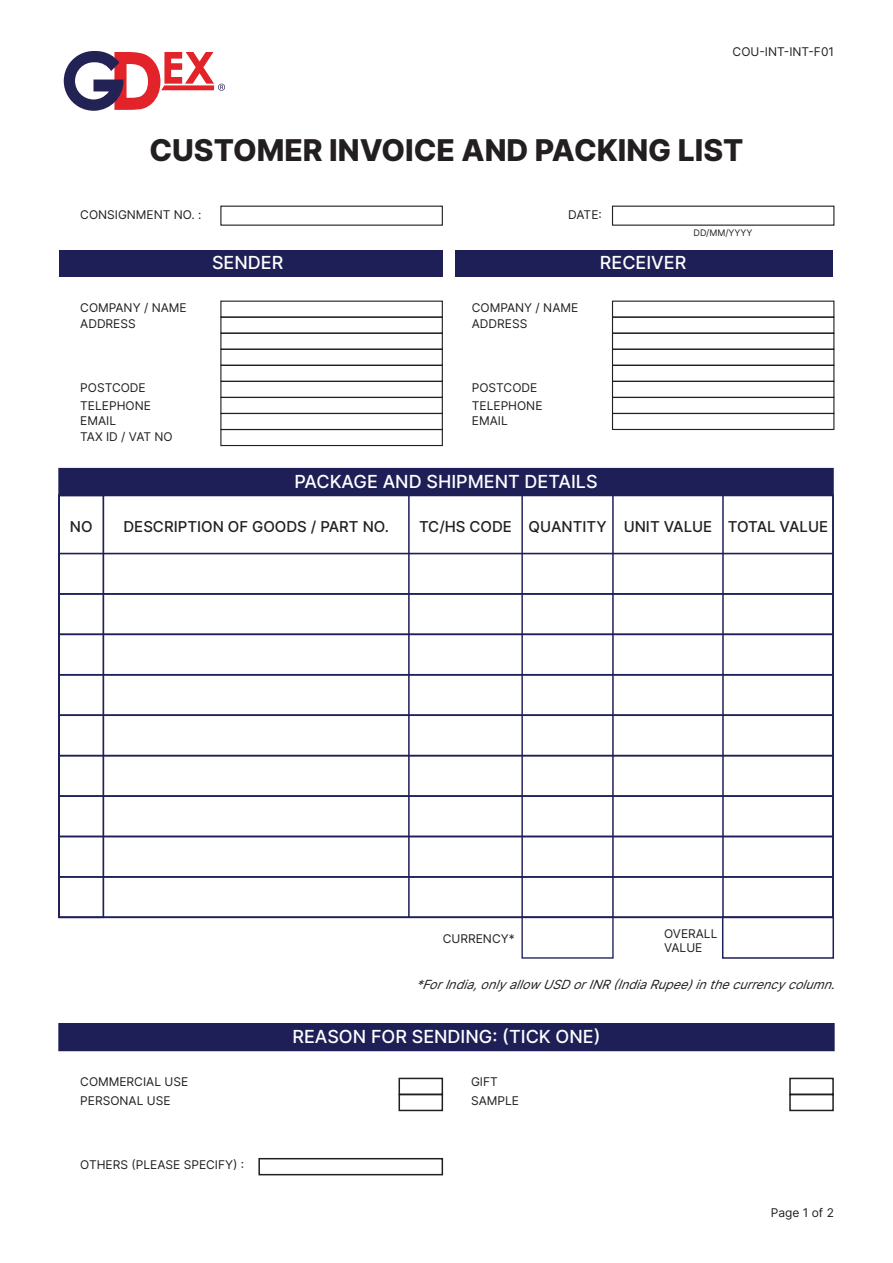
<style>
.page{position:relative;width:893px;height:1263px;background:#fff}
.page>*{position:absolute;margin:0;border:0;box-sizing:border-box;transform-origin:0 0}
.t1{font:800 30px "Inter";color:#231f20}
.t2{font:500 18px "Inter";color:#fff}
.t3{font:500 15px "Inter";color:#231f20}
.t4{font:italic 12.6px "Inter";color:#231f20}
.t5{font:12px/15.5px "Inter";color:#231f20}
.t6{font:9px "Inter";color:#231f20}
</style>
<div class="page">
<svg style="left:63px;top:51px;width:162px;height:60px"></svg>
<div style="left:220px;top:206px;width:223px;height:20px;border:1px solid #231f20"></div>
<div style="left:612px;top:206px;width:222px;height:20px;border:1px solid #231f20"></div>
<div style="left:59px;top:250px;width:383px;height:26px;background:#1e1f57"></div>
<div style="left:58px;top:468px;width:776px;height:28px;background:#1e1f57"></div>
<div style="left:58px;top:1023px;width:777px;height:28px;background:#1e1f57"></div>
<div style="left:456px;top:250px;width:377px;height:26px;background:#1e1f57"></div>
<div style="left:220px;top:317px;width:223px;height:17px;border:1px solid #231f20"></div>
<div style="left:220px;top:333px;width:223px;height:17px;border:1px solid #231f20"></div>
<div style="left:220px;top:349px;width:223px;height:17px;border:1px solid #231f20"></div>
<div style="left:220px;top:365px;width:223px;height:17px;border:1px solid #231f20"></div>
<div style="left:220px;top:381px;width:223px;height:17px;border:1px solid #231f20"></div>
<div style="left:398px;top:1078px;width:45px;height:17px;border:2px solid #231f20"></div>
<div style="left:398px;top:1094px;width:45px;height:17px;border:2px solid #231f20"></div>
<div style="left:789px;top:1078px;width:45px;height:17px;border:2px solid #231f20"></div>
<div style="left:789px;top:1094px;width:45px;height:17px;border:2px solid #231f20"></div>
<div style="left:258px;top:1158px;width:185px;height:17px;border:2px solid #231f20"></div>
<div style="left:220px;top:397px;width:223px;height:17px;border:1px solid #231f20"></div>
<div style="left:220px;top:413px;width:223px;height:17px;border:1px solid #231f20"></div>
<div style="left:220px;top:429px;width:223px;height:17px;border:1px solid #231f20"></div>
<div style="left:612px;top:317px;width:222px;height:17px;border:1px solid #231f20"></div>
<div style="left:612px;top:333px;width:222px;height:17px;border:1px solid #231f20"></div>
<div style="left:612px;top:349px;width:222px;height:17px;border:1px solid #231f20"></div>
<div style="left:612px;top:365px;width:222px;height:17px;border:1px solid #231f20"></div>
<div style="left:612px;top:381px;width:222px;height:17px;border:1px solid #231f20"></div>
<div style="left:612px;top:397px;width:222px;height:17px;border:1px solid #231f20"></div>
<div style="left:612px;top:413px;width:222px;height:17px;border:1px solid #231f20"></div>
<div style="left:522px;top:495px;width:91px;height:422px;border:1px solid #1e1f57"></div>
<div style="left:613px;top:495px;width:110px;height:423px;border:1px solid #1e1f57"></div>
<div style="left:59px;top:495px;width:775px;height:59px;border:1px solid #1e1f57"></div>
<div style="left:58px;top:553px;width:776px;height:42px;border:2px solid #1e1f57"></div>
<div style="left:58px;top:593px;width:776px;height:42px;border:2px solid #1e1f57"></div>
<div style="left:58px;top:634px;width:776px;height:41px;border:2px solid #1e1f57"></div>
<div style="left:58px;top:674px;width:776px;height:42px;border:2px solid #1e1f57"></div>
<div style="left:58px;top:714px;width:776px;height:42px;border:2px solid #1e1f57"></div>
<div style="left:58px;top:755px;width:776px;height:42px;border:2px solid #1e1f57"></div>
<div style="left:58px;top:795px;width:776px;height:42px;border:2px solid #1e1f57"></div>
<div style="left:58px;top:836px;width:776px;height:42px;border:2px solid #1e1f57"></div>
<div style="left:58px;top:876px;width:776px;height:42px;border:2px solid #1e1f57"></div>
<div style="left:521px;top:917px;width:93px;height:42px;border:1px solid #1e1f57"></div>
<div style="left:722px;top:916px;width:112px;height:43px;border:2px solid #1e1f57"></div>
<p class="t5" style="left:733px;top:44px;width:103px">COU-INT-INT-F01</p>
<h1 class="t1" style="left:149px;top:129px;width:596px">CUSTOMER INVOICE AND PACKING LIST</h1>
<p class="t5" style="left:80px;top:207px;width:123px">CONSIGNMENT NO. :</p>
<p class="t5" style="left:568px;top:207px;width:35px">DATE:</p>
<h2 class="t2" style="left:212px;top:250px;width:73px">SENDER</h2>
<h2 class="t2" style="left:600px;top:250px;width:88px">RECEIVER</h2>
<p class="t6" style="left:694px;top:226px;width:60px">DD/MM/YYYY</p>
<p class="t5" style="left:80px;top:300px;width:108px">COMPANY / NAME<br>ADDRESS</p>
<p class="t5" style="left:472px;top:300px;width:108px">COMPANY / NAME<br>ADDRESS</p>
<p class="t5" style="left:80px;top:378px;width:72px;line-height:17.9px">POSTCODE<br>TELEPHONE</p>
<p class="t5" style="left:80px;top:412px;width:94px;line-height:16.5px">EMAIL<br>TAX ID / VAT NO</p>
<p class="t5" style="left:472px;top:378px;width:72px;line-height:17.9px">POSTCODE<br>TELEPHONE</p>
<p class="t5" style="left:472px;top:412px;width:37px">EMAIL</p>
<h2 class="t2" style="left:294px;top:468px;width:305px">PACKAGE AND SHIPMENT DETAILS</h2>
<p class="t3" style="left:70px;top:516px;width:24px">NO</p>
<p class="t3" style="left:123px;top:516px;width:267px">DESCRIPTION OF GOODS / PART NO.</p>
<p class="t3" style="left:419px;top:516px;width:411px">TC/HS CODE QUANTITY UNIT VALUE TOTAL VALUE</p>
<p class="t5" style="left:664px;top:926px;width:55px;line-height:14.4px">OVERALL<br>VALUE</p>
<p class="t5" style="left:443px;top:931px;width:73px">CURRENCY*</p>
<p class="t4" style="left:416px;top:975px;width:427px">*For India, only allow USD or INR (India Rupee) in the currency column.</p>
<p class="t5" style="left:80px;top:1072px;width:109px;line-height:18.6px">COMMERCIAL USE<br>PERSONAL USE</p>
<p class="t5" style="left:80px;top:1157px;width:165px">OTHERS (PLEASE SPECIFY) :</p>
<h2 class="t2" style="left:292px;top:1024px;width:310px">REASON FOR SENDING: (TICK ONE)</h2>
<p class="t5" style="left:471px;top:1074px;width:28px">GIFT</p>
<p class="t5" style="left:471px;top:1093px;width:49px">SAMPLE</p>
<p class="t5" style="left:771px;top:1204px;width:65px">Page 1 of 2</p>
</div>
